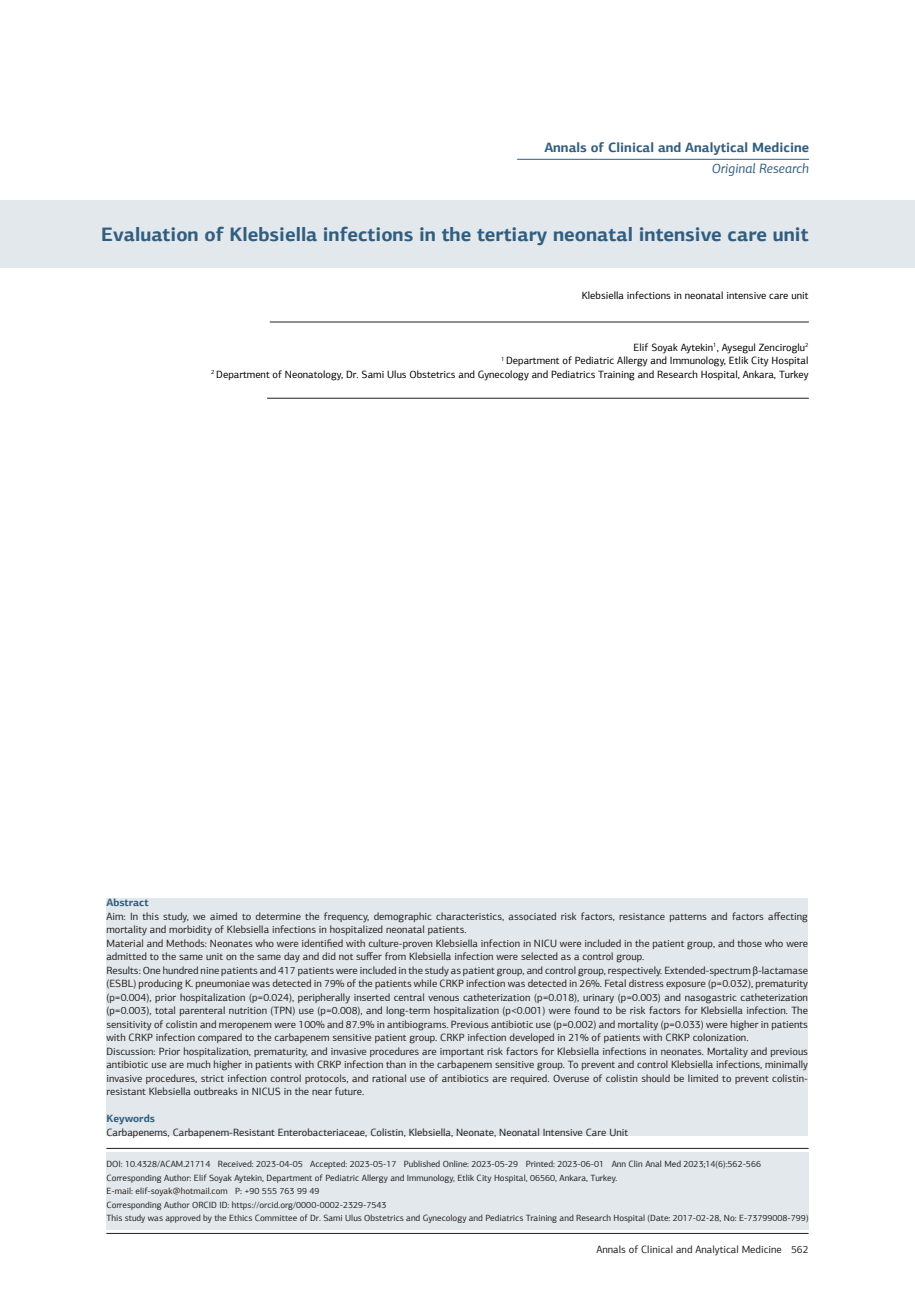
<style>
.page{position:relative;width:915px;height:1306px;background:#fff}
.page>*{position:absolute;margin:0;border:0;box-sizing:border-box;transform-origin:0 0}
.t1{font:700 19.5px "PF Agora Sans Pro";color:#315e80}
.t2{font:700 13.5px "PF Agora Sans Pro";color:#315e80}
.t3{font:italic 13.5px "PF Agora Sans Pro";color:#315e80}
.t4{font:10.5px/13.5px "PF Agora Sans Pro";color:#231f20}
.t5{font:10.5px "PF Agora Sans Pro";color:#000}
.t6{font:700 10.5px "PF Agora Sans Pro";color:#315e80}
.t7{font:9px "PF Agora Sans Pro";color:#231f20}
</style>
<div class="page">
<hr style="left:106px;top:1233px;width:702px;height:1px;background:#231f20">
<div style="left:0;top:200px;width:914px;height:68px;background:#e2e8eb"></div>
<hr style="left:106px;top:1148px;width:702px;height:1px;background:#231f20">
<hr style="left:270px;top:322px;width:538px;height:1px;background:#231f20">
<hr style="left:267px;top:398px;width:541px;height:1px;background:#231f20">
<hr style="left:517px;top:159px;width:291px;height:1px;background:#315e80">
<div style="left:106px;top:1151px;width:702px;height:78px;background:#e2e8eb"></div>
<div style="left:106px;top:898px;width:701px;height:237px;background:#e2e8eb"></div>
<p class="t2" style="left:544px;top:139px;width:266px">Annals of Clinical and Analytical Medicine</p>
<p class="t3" style="left:711px;top:160px;width:99px">Original Research</p>
<p class="t1" style="left:101px;top:222px;width:708px">Evaluation of Klebsiella infections in the tertiary neonatal intensive care unit</p>
<p class="t5" style="left:581px;top:289px;width:228px">Klebsiella infections in neonatal intensive care unit</p>
<p class="t5" style="left:633px;top:341px;width:176px">Elif Soyak Aytekin<sup>1</sup>, Aysegul Zenciroglu<sup>2</sup></p>
<p class="t5" style="left:501px;top:354px;width:309px"><sup>1</sup> Department of Pediatric Allergy and Immunology, Etlik City Hospital</p>
<p class="t5" style="left:211px;top:368px;width:598px"><sup>2</sup> Department of Neonatology, Dr. Sami Ulus Obstetrics and Gynecology and Pediatrics Training and Research Hospital, Ankara, Turkey</p>
<p class="t6" style="left:106px;top:896px;width:44px">Abstract</p>
<p class="t4" style="left:106px;top:909px;width:703px">Aim: In this study, we aimed to determine the frequency, demographic characteristics, associated risk factors, resistance patterns and factors affecting mortality and morbidity of Klebsiella infections in hospitalized neonatal patients.</p>
<p class="t4" style="left:106px;top:936px;width:703px">Material and Methods: Neonates who were identified with culture-proven Klebsiella infection in NICU were included in the patient group, and those who were admitted to the same unit on the same day and did not suffer from Klebsiella infection were selected as a control group.</p>
<p class="t4" style="left:106px;top:963px;width:703px;text-align:justify">Results: One hundred nine patients and 417 patients were included in the study as patient group, and control group, respectively. Extended-spectrum β-lactamase (ESBL) producing K. pneumoniae was detected in 79% of the patients while CRKP infection was detected in 26%. Fetal distress exposure (p=0.032), prematurity (p=0.004), prior hospitalization (p=0.024), peripherally inserted central venous catheterization (p=0.018), urinary (p=0.003) and nasogastric catheterization (p=0.003), total parenteral nutrition (TPN) use (p=0.008), and long-term hospitalization (p&lt;0.001) were found to be risk factors for Klebsiella infection. The sensitivity of colistin and meropenem were 100% and 87.9% in antibiograms. Previous antibiotic use (p=0.002) and mortality (p=0.033) were higher in patients with CRKP infection compared to the carbapenem sensitive patient group. CRKP infection developed in 21% of patients with CRKP colonization.</p>
<p class="t4" style="left:106px;top:1044px;width:703px;text-align:justify">Discussion: Prior hospitalization, prematurity, and invasive procedures are important risk factors for Klebsiella infections in neonates. Mortality and previous antibiotic use are much higher in patients with CRKP infection than in the carbapenem sensitive group. To prevent and control Klebsiella infections, minimally invasive procedures, strict infection control protocols, and rational use of antibiotics are required. Overuse of colistin should be limited to prevent colistin&shy;resistant Klebsiella outbreaks in NICUS in the near future.</p>
<p class="t6" style="left:106px;top:1112px;width:50px">Keywords</p>
<p class="t4" style="left:106px;top:1125px;width:523px">Carbapenems, Carbapenem-Resistant Enterobacteriaceae, Colistin, Klebsiella, Neonate, Neonatal Intensive Care Unit</p>
<p class="t7" style="left:106px;top:1158px;width:656px">DOI: 10.4328/ACAM.21714 Received: 2023-04-05 Accepted: 2023-05-17 Published Online: 2023-05-29 Printed: 2023-06-01 Ann Clin Anal Med 2023;14(6):562-566</p>
<p class="t7" style="left:106px;top:1172px;width:512px">Corresponding Author: Elif Soyak Aytekin, Department of Pediatric Allergy and Immunology, Etlik City Hospital, 06560, Ankara, Turkey.</p>
<p class="t7" style="left:106px;top:1185px;width:215px">E-mail: elif-soyak@hotmail.com P: +90 555 763 99 49</p>
<p class="t7" style="left:106px;top:1199px;width:281px">Corresponding Author ORCID ID: https://orcid.org/0000-0002-2329-7543</p>
<p class="t7" style="left:106px;top:1212px;width:703px">This study was approved by the Ethics Committee of Dr. Sami Ulus Obstetrics and Gynecology and Pediatrics Training and Research Hospital (Date: 2017-02-28, No: E-73799008-799)</p>
<p class="t4" style="left:596px;top:1242px;width:213px">Annals of Clinical and Analytical Medicine 562</p>
</div>
